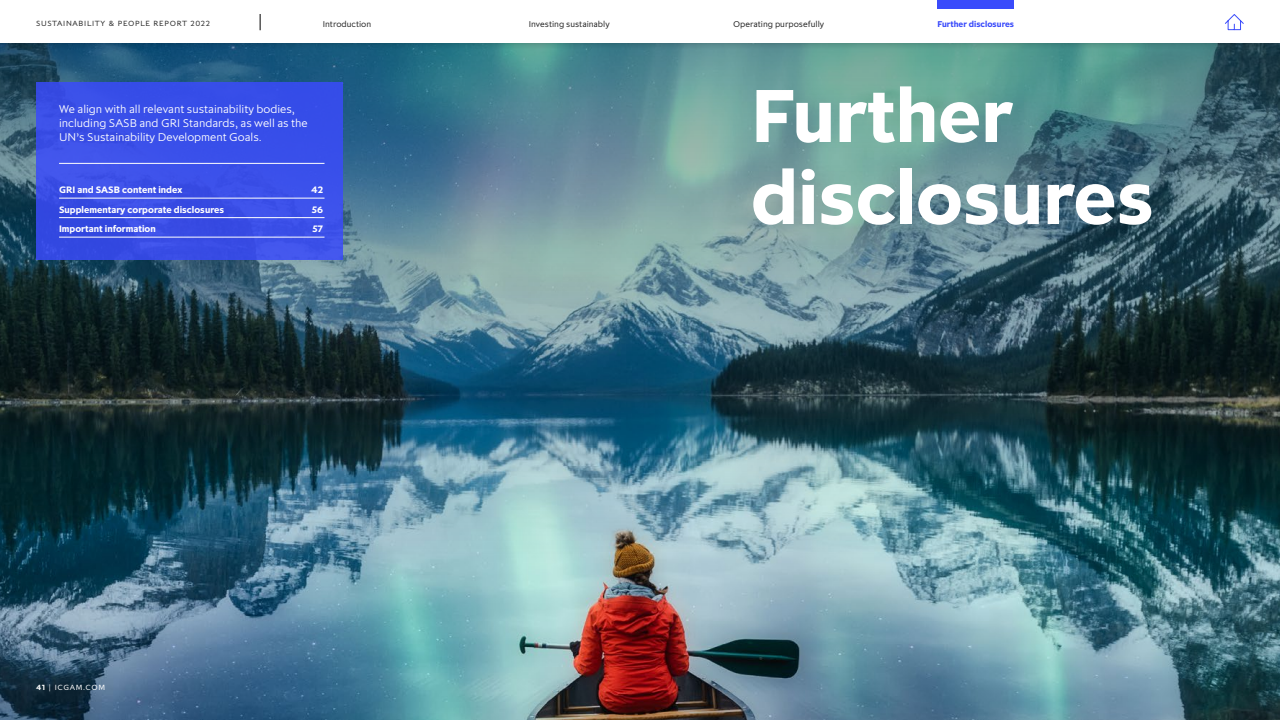
<style>
.page{position:relative;width:1280px;height:720px;background:#fff}
.page>*{position:absolute;margin:0;border:0;box-sizing:border-box;transform-origin:0 0}
.t1{font:700 80px/82px "Pembroke";color:#fff}
.t2{font:300 12px/14px "Pembroke";color:#fff}
.t3{font:700 10px "Pembroke";color:#fff}
.t4{font:9px "Pembroke";color:#262626}
.t5{font:700 9px "Pembroke";color:#3a4bfb}
.t6{font:8px "Pembroke";letter-spacing:.085em;color:#262626}
.t7{font:8px "Pembroke";letter-spacing:.085em;color:#fff}
.s1{font-weight:700}
</style>
<div class="page">
<img style="left:0;top:560px;width:1280px;height:160px">
<img style="left:0;top:50px;width:1280px;height:510px">
<div style="left:36px;top:82px;width:306px;height:177px;background:#394ee9"></div>
<hr style="left:59px;top:163px;width:266px;height:1px;background:#fff">
<hr style="left:59px;top:198px;width:266px;height:1px;background:#fff">
<hr style="left:59px;top:217px;width:266px;height:1px;background:#fff">
<hr style="left:59px;top:237px;width:266px;height:1px;background:#fff">
<div style="left:0;top:0;width:1280px;height:50px;background:#000;opacity:.2"></div>
<div style="left:0;top:0;width:1280px;height:43px;background:#fff"></div>
<svg style="left:260px;top:14px;width:1px;height:16px"></svg>
<svg style="left:1225px;top:14px;width:19px;height:17px"></svg>
<div style="left:938px;top:0;width:76px;height:9px;background:#3a4bfb"></div>
<p class="t6" style="left:36px;top:19px;width:175px">SUSTAINABILITY &amp; PEOPLE REPORT 2022</p>
<p class="t4" style="left:323px;top:18px;width:50px">Introduction</p>
<p class="t4" style="left:529px;top:18px;width:82px">Investing sustainably</p>
<p class="t4" style="left:733px;top:18px;width:92px">Operating purposefully</p>
<p class="t5" style="left:937px;top:18px;width:78px">Further disclosures</p>
<p class="t2" style="left:59px;top:102px;width:250px">We align with all relevant sustainability bodies, including SASB and GRI Standards, as well as the<br>UN’s Sustainability Development Goals.</p>
<p class="t3" style="left:59px;top:184px;width:125px">GRI and SASB content index</p>
<p class="t3" style="left:311px;top:184px;width:13px">42</p>
<p class="t3" style="left:59px;top:203px;width:167px">Supplementary corporate disclosures</p>
<p class="t3" style="left:312px;top:203px;width:13px">56</p>
<p class="t3" style="left:59px;top:223px;width:98px">Important information</p>
<p class="t3" style="left:313px;top:223px;width:12px">57</p>
<p class="t7" style="left:36px;top:683px;width:71px"><span class="s1">41</span> | ICGAM.COM</p>
<h1 class="t1" style="left:751px;top:72px;width:405px">Further disclosures</h1>
</div>
